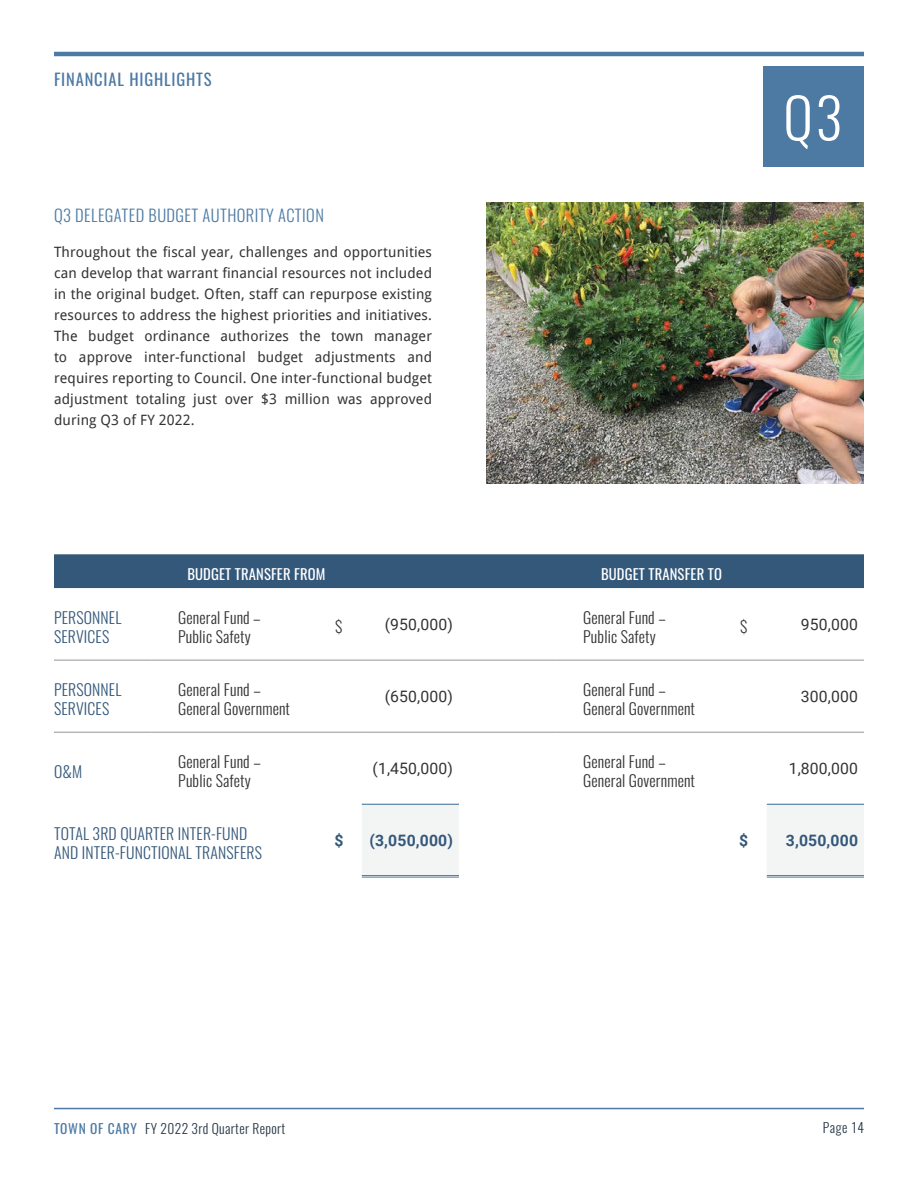
<style>
.page{position:relative;width:918px;height:1188px;background:#fff}
.page>*{position:absolute;margin:0;border:0;box-sizing:border-box;transform-origin:0 0}
.t1{font:300 55.5px "Oswald";color:#fff}
.t2{font:300 16.5px "Oswald";letter-spacing:.025em;color:#4c7aa3}
.t3{font:16.5px "Oswald";letter-spacing:.05em;color:#4c7aa3}
.t4{font:300 15.75px/18.9px "Oswald";letter-spacing:.01em;color:#333}
.t5{font:300 15.75px/18.9px "Oswald";letter-spacing:.01em;color:#34587a}
.t6{font:15.75px "Roboto";letter-spacing:.01em;color:#333}
.t7{font:700 15.75px "Roboto";letter-spacing:.01em;color:#34587a}
.t8{font:14.7px "Oswald";letter-spacing:.01em;color:#fff}
.t9{font:14.25px/21px "Droid Sans";letter-spacing:.01em;color:#333;text-align:justify}
.t10{font:300 13.5px "Oswald";letter-spacing:.025em;color:#273847}
.s1{font-weight:400;color:#4c7aa3}
</style>
<div class="page">
<hr style="left:54px;top:1108px;width:810px;height:1px;background:#4c7aa3">
<hr style="left:54px;top:52px;width:810px;height:4px;background:#4c7aa3">
<div style="left:764px;top:67px;width:100px;height:100px;background:#4c7aa3"></div>
<div style="left:54px;top:554px;width:810px;height:34px;background:#34587a"></div>
<svg style="left:362px;top:804px;width:502px;height:72px"></svg>
<hr style="left:54px;top:660px;width:97px;height:1px;background:#939598">
<hr style="left:151px;top:660px;width:171px;height:1px;background:#939598">
<hr style="left:322px;top:660px;width:40px;height:1px;background:#939598">
<hr style="left:362px;top:660px;width:97px;height:1px;background:#939598">
<hr style="left:459px;top:660px;width:97px;height:1px;background:#939598">
<hr style="left:556px;top:660px;width:171px;height:1px;background:#939598">
<hr style="left:727px;top:660px;width:40px;height:1px;background:#939598">
<hr style="left:767px;top:660px;width:97px;height:1px;background:#939598">
<hr style="left:54px;top:732px;width:97px;height:1px;background:#939598">
<hr style="left:151px;top:732px;width:171px;height:1px;background:#939598">
<hr style="left:322px;top:732px;width:40px;height:1px;background:#939598">
<hr style="left:362px;top:732px;width:97px;height:1px;background:#939598">
<hr style="left:459px;top:732px;width:97px;height:1px;background:#939598">
<hr style="left:556px;top:732px;width:171px;height:1px;background:#939598">
<hr style="left:727px;top:732px;width:40px;height:1px;background:#939598">
<hr style="left:767px;top:732px;width:97px;height:1px;background:#939598">
<hr style="left:362px;top:804px;width:97px;height:1px;background:#4c7aa3">
<hr style="left:362px;top:875px;width:97px;height:1px;background:#4c7aa3">
<hr style="left:362px;top:877px;width:97px;height:1px;background:#4c7aa3">
<hr style="left:767px;top:804px;width:97px;height:1px;background:#4c7aa3">
<hr style="left:767px;top:875px;width:97px;height:1px;background:#4c7aa3">
<hr style="left:767px;top:877px;width:97px;height:1px;background:#4c7aa3">
<img style="left:486px;top:202px;width:378px;height:281px">
<p class="t3" style="left:54px;top:65px;width:159px">FINANCIAL HIGHLIGHTS</p>
<p class="t2" style="left:54px;top:201px;width:271px">Q3 DELEGATED BUDGET AUTHORITY ACTION</p>
<p class="t9" style="left:54px;top:241px;width:380px">Throughout the fiscal year, challenges and opportunities can develop that warrant financial resources not included in the original budget. Often, staff can repurpose existing resources to address the highest priorities and initiatives.<br>The budget ordinance authorizes the town manager to approve inter-functional budget adjustments and requires reporting to Council. One inter-functional budget adjustment totaling just over $3 million was approved during Q3 of FY 2022.</p>
<p class="t8" style="left:187px;top:561px;width:140px">BUDGET TRANSFER FROM</p>
<p class="t8" style="left:601px;top:561px;width:122px">BUDGET TRANSFER TO</p>
<h1 class="t1" style="left:783px;top:68px;width:60px">Q3</h1>
<p class="t5" style="left:54px;top:607px;width:69px">PERSONNEL<br>SERVICES</p>
<p class="t4" style="left:178px;top:607px;width:84px">General Fund –<br>Public Safety</p>
<p class="t4" style="left:335px;top:616px;width:9px">$</p>
<p class="t6" style="left:385px;top:613px;width:70px">(950,000)</p>
<p class="t4" style="left:583px;top:607px;width:84px">General Fund –<br>Public Safety</p>
<p class="t4" style="left:740px;top:616px;width:9px">$</p>
<p class="t6" style="left:801px;top:613px;width:59px">950,000</p>
<p class="t5" style="left:54px;top:679px;width:69px">PERSONNEL<br>SERVICES</p>
<p class="t4" style="left:178px;top:679px;width:113px">General Fund –<br>General Government</p>
<p class="t6" style="left:385px;top:685px;width:70px">(650,000)</p>
<p class="t4" style="left:583px;top:679px;width:113px">General Fund –<br>General Government</p>
<p class="t6" style="left:801px;top:685px;width:59px">300,000</p>
<p class="t5" style="left:54px;top:760px;width:30px">O&amp;M</p>
<p class="t4" style="left:178px;top:751px;width:84px">General Fund –<br>Public Safety</p>
<p class="t6" style="left:373px;top:757px;width:82px">(1,450,000)</p>
<p class="t4" style="left:583px;top:751px;width:113px">General Fund –<br>General Government</p>
<p class="t6" style="left:789px;top:757px;width:71px">1,800,000</p>
<p class="t5" style="left:54px;top:823px;width:209px">TOTAL 3RD QUARTER INTER-FUND<br>AND INTER-FUNCTIONAL TRANSFERS</p>
<p class="t7" style="left:334px;top:830px;width:11px">$</p>
<p class="t7" style="left:369px;top:830px;width:85px">(3,050,000)</p>
<p class="t7" style="left:739px;top:830px;width:11px">$</p>
<p class="t7" style="left:786px;top:830px;width:74px">3,050,000</p>
<p class="t10" style="left:54px;top:1117px;width:233px"><span class="s1">TOWN OF CARY</span> FY 2022 3rd Quarter Report</p>
<p class="t10" style="left:823px;top:1115px;width:43px">Page 14</p>
</div>
